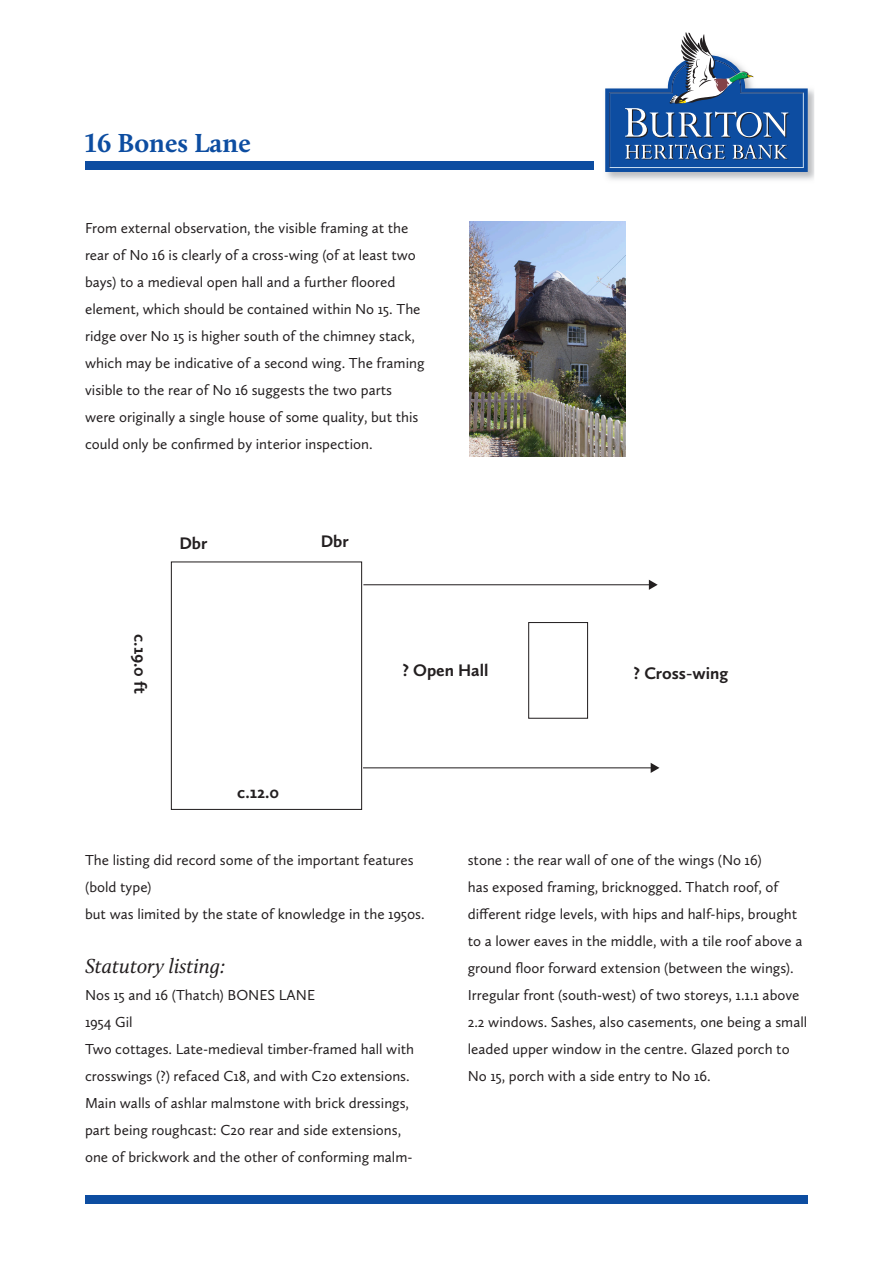
<style>
.page{position:relative;width:893px;height:1263px;background:#fff}
.page>*{position:absolute;margin:0;border:0;box-sizing:border-box;transform-origin:0 0}
.Header_bold{font:700 27px "Calluna";color:#0d4da1}
.italic{font:italic 21px "Calluna";color:#231f20}
.t1{font:700 17.4px "Calluna Sans";color:#231f20}
.body_copy{font:15px/27px "Calluna Sans";color:#231f20}
</style>
<div class="page">
<div style="left:85px;top:162px;width:509px;height:8px;background:#0d4da1"></div>
<div style="left:85px;top:1195px;width:723px;height:8px;background:#0d4da1"></div>
<img style="left:606px;top:89px;width:208px;height:91px">
<svg style="left:605px;top:32px;width:203px;height:140px"></svg>
<img style="left:469px;top:222px;width:157px;height:235px">
<hr style="left:363px;top:767px;width:289px;height:1px;background:#231f20">
<svg style="left:651px;top:763px;width:8px;height:10px"></svg>
<hr style="left:363px;top:584px;width:287px;height:1px;background:#231f20">
<svg style="left:649px;top:580px;width:9px;height:10px"></svg>
<div style="left:171px;top:561px;width:191px;height:249px;border:1px solid #231f20"></div>
<div style="left:528px;top:622px;width:60px;height:97px;border:1px solid #231f20"></div>
<p class="Header_bold" style="left:85px;top:126px;width:167px">16 Bones Lane</p>
<p class="body_copy" style="left:85px;top:215px;width:341px">From external observation, the visible framing at the rear of No 16 is clearly of a cross-wing (of at least two bays) to a medieval open hall and a further floored element, which should be contained within No 15. The ridge over No 15 is higher south of the chimney stack, which may be indicative of a second wing. The framing visible to the rear of No 16 suggests the two parts were originally a single house of some quality, but this could only be confirmed by interior inspection.</p>
<p class="t1" style="left:179px;top:532px;width:30px">Dbr</p>
<p class="t1" style="left:321px;top:530px;width:30px">Dbr</p>
<p class="t1" style="left:151px;top:634px;width:62px;rotate:90deg">c.19.0 ft</p>
<p class="t1" style="left:237px;top:781px;width:44px">c.12.0</p>
<p class="t1" style="left:402px;top:660px;width:88px">? Open Hall</p>
<p class="t1" style="left:633px;top:662px;width:96px">? Cross-wing</p>
<p class="body_copy" style="left:85px;top:847px;width:330px">The listing did record some of the important features (bold type)</p>
<p class="body_copy" style="left:85px;top:901px;width:341px">but was limited by the state of knowledge in the 1950s.</p>
<p class="italic" style="left:85px;top:954px;width:142px">Statutory listing:</p>
<p class="body_copy" style="left:85px;top:982px;width:232px">Nos 15 and 16 (Thatch) BONES LANE</p>
<p class="body_copy" style="left:85px;top:1009px;width:49px">1954 Gil</p>
<p class="body_copy" style="left:85px;top:1036px;width:331px">Two cottages. Late-medieval timber-framed hall with crosswings (?) refaced C18, and with C20 extensions.<br>Main walls of ashlar malmstone with brick dressings, part being roughcast: C20 rear and side extensions, one of brickwork and the other of conforming malm-</p>
<p class="body_copy" style="left:468px;top:847px;width:341px">stone : the rear wall of one of the wings (No 16)<br>has exposed framing, bricknogged. Thatch roof, of different ridge levels, with hips and half-hips, brought to a lower eaves in the middle, with a tile roof above a ground floor forward extension (between the wings).<br>Irregular front (south-west) of two storeys, 1.1.1 above 2.2 windows. Sashes, also casements, one being a small leaded upper window in the centre. Glazed porch to No 15, porch with a side entry to No 16.</p>
</div>
